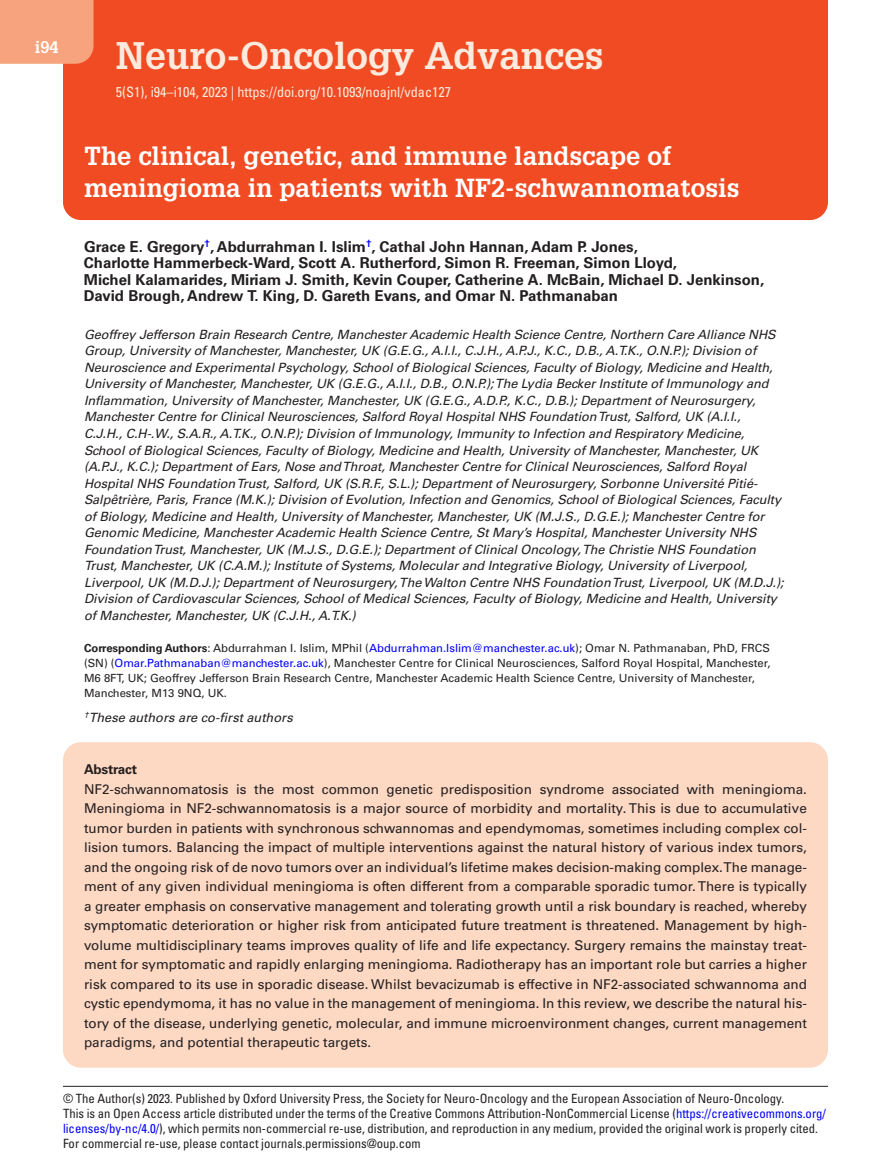
<style>
.page{position:relative;width:891px;height:1175px;background:#fff}
.page>*{position:absolute;margin:0;border:0;box-sizing:border-box;transform-origin:0 0}
.t1{font:700 37.5px "Glypha LT Std";color:#fdeade}
.t2{font:700 25.5px/31.5px "Glypha LT Std";color:#fff}
.t3{font:700 16.5px "Glypha LT Std";color:#fff}
.t4{font:700 15px/16.5px "Univers LT Std";color:#231f20}
.t5{font:condensed 14.25px "Univers LT Std";color:#fdeade}
.t6{font:13.5px/19.5px "Univers LT Std";color:#231f20;text-align:justify}
.t7{font:700 13.5px "Univers LT Std";letter-spacing:-.015em;color:#231f20}
.t8{font:italic 12.75px/16.5px "Univers LT Std";letter-spacing:-.005em;color:#231f20}
.t9{font:condensed 12.75px/15px "Univers LT Std";color:#231f20}
.t10{font:11.25px/15px "Univers LT Std";color:#231f20}
.s1{font-weight:700}
.s2{color:#00f}
</style>
<div class="page">
<div style="left:63px;top:0;width:765px;height:166px;background:#f04b22"></div>
<div style="left:0;top:0;width:94px;height:64px;background:#f7a37d"></div>
<hr style="left:63px;top:1085px;width:765px;height:1px;background:#231f20">
<div style="left:63px;top:742px;width:765px;height:325px;background:#fdd8c3;border-radius:18px"></div>
<div style="left:63px;top:166px;width:765px;height:54px;background:#f04b22"></div>
<p class="t3" style="left:35px;top:37px;width:25px">i94</p>
<h1 class="t1" style="left:116px;top:32px;width:489px">Neuro-Oncology Advances</h1>
<p class="t5" style="left:116px;top:83px;width:337px">5(S1), i94–i104, 2023 | https://doi.org/10.1093/noajnl/vdac127</p>
<h2 class="t2" style="left:84px;top:140px;width:657px">The clinical, genetic, and immune landscape of meningioma in patients with NF2-schwannomatosis</h2>
<p class="t4" style="left:84px;top:238px;width:682px">Grace E. Gregory<sup>†</sup>, Abdurrahman I. Islim<sup>†</sup>, Cathal John Hannan, Adam P. Jones,<br>Charlotte Hammerbeck-Ward, Scott A. Rutherford, Simon R. Freeman, Simon Lloyd,<br>Michel Kalamarides, Miriam J. Smith, Kevin Couper, Catherine A. McBain, Michael D. Jenkinson, David Brough, Andrew T. King, D. Gareth Evans, and Omar N. Pathmanaban</p>
<p class="t8" style="left:84px;top:326px;width:701px">Geoffrey Jefferson Brain Research Centre, Manchester Academic Health Science Centre, Northern Care Alliance NHS Group, University of Manchester, Manchester, UK (G.E.G., A.I.I., C.J.H., A.P.J., K.C., D.B., A.T.K., O.N.P.); Division of Neuroscience and Experimental Psychology, School of Biological Sciences, Faculty of Biology, Medicine and Health, University of Manchester, Manchester, UK (G.E.G., A.I.I., D.B., O.N.P.); The Lydia Becker Institute of Immunology and Inflammation, University of Manchester, Manchester, UK (G.E.G., A.D.P., K.C., D.B.); Department of Neurosurgery, Manchester Centre for Clinical Neurosciences, Salford Royal Hospital NHS Foundation Trust, Salford, UK (A.I.I.,<br>C.J.H., C.H-.W., S.A.R., A.T.K., O.N.P.); Division of Immunology, Immunity to Infection and Respiratory Medicine, School of Biological Sciences, Faculty of Biology, Medicine and Health, University of Manchester, Manchester, UK (A.P.J., K.C.); Department of Ears, Nose and Throat, Manchester Centre for Clinical Neurosciences, Salford Royal Hospital NHS Foundation Trust, Salford, UK (S.R.F., S.L.); Department of Neurosurgery, Sorbonne Université Pitié-Salpêtrière, Paris, France (M.K.); Division of Evolution, Infection and Genomics, School of Biological Sciences, Faculty of Biology, Medicine and Health, University of Manchester, Manchester, UK (M.J.S., D.G.E.); Manchester Centre for Genomic Medicine, Manchester Academic Health Science Centre, St Mary’s Hospital, Manchester University NHS Foundation Trust, Manchester, UK (M.J.S., D.G.E.); Department of Clinical Oncology, The Christie NHS Foundation Trust, Manchester, UK (C.A.M.); Institute of Systems, Molecular and Integrative Biology, University of Liverpool, Liverpool, UK (M.D.J.); Department of Neurosurgery, The Walton Centre NHS Foundation Trust, Liverpool, UK (M.D.J.); Division of Cardiovascular Sciences, School of Medical Sciences, Faculty of Biology, Medicine and Health, University of Manchester, Manchester, UK (C.J.H., A.T.K.)</p>
<p class="t10" style="left:84px;top:640px;width:688px"><span class="s1">Corresponding Authors</span>: Abdurrahman I. Islim, MPhil (<span class="s2">Abdurrahman.Islim@manchester.ac.uk</span>); Omar N. Pathmanaban, PhD, FRCS (SN) (<span class="s2">Omar.Pathmanaban@manchester.ac.uk</span>), Manchester Centre for Clinical Neurosciences, Salford Royal Hospital, Manchester, M6 8FT, UK; Geoffrey Jefferson Brain Research Centre, Manchester Academic Health Science Centre, University of Manchester, Manchester, M13 9NQ, UK.</p>
<p class="t8" style="left:84px;top:710px;width:210px"><sup>†</sup>These authors are co-first authors</p>
<p class="t7" style="left:84px;top:761px;width:55px">Abstract</p>
<p class="t6" style="left:84px;top:779px;width:725px">NF2-schwannomatosis is the most common genetic predisposition syndrome associated with meningioma.<br>Meningioma in NF2-schwannomatosis is a major source of morbidity and mortality. This is due to accumulative tumor burden in patients with synchronous schwannomas and ependymomas, sometimes including complex col&shy;lision tumors. Balancing the impact of multiple interventions against the natural history of various index tumors, and the ongoing risk of de novo tumors over an individual’s lifetime makes decision-making complex. The manage&shy;ment of any given individual meningioma is often different from a comparable sporadic tumor. There is typically a greater emphasis on conservative management and tolerating growth until a risk boundary is reached, whereby symptomatic deterioration or higher risk from anticipated future treatment is threatened. Management by high&shy;volume multidisciplinary teams improves quality of life and life expectancy. Surgery remains the mainstay treat&shy;ment for symptomatic and rapidly enlarging meningioma. Radiotherapy has an important role but carries a higher risk compared to its use in sporadic disease. Whilst bevacizumab is effective in NF2-associated schwannoma and cystic ependymoma, it has no value in the management of meningioma. In this review, we describe the natural his&shy;tory of the disease, underlying genetic, molecular, and immune microenvironment changes, current management paradigms, and potential therapeutic targets.</p>
<p class="t9" style="left:63px;top:1091px;width:723px">© The Author(s) 2023. Published by Oxford University Press, the Society for Neuro-Oncology and the European Association of Neuro-Oncology.</p>
<p class="t9" style="left:63px;top:1105px;width:765px">This is an Open Access article distributed under the terms of the Creative Commons Attribution-NonCommercial License (<span class="s2">https://creativecommons.org/ licenses/by-nc/4.0/</span>), which permits non-commercial re-use, distribution, and reproduction in any medium, provided the original work is properly cited.<br>For commercial re-use, please contact journals.permissions@oup.com</p>
</div>
